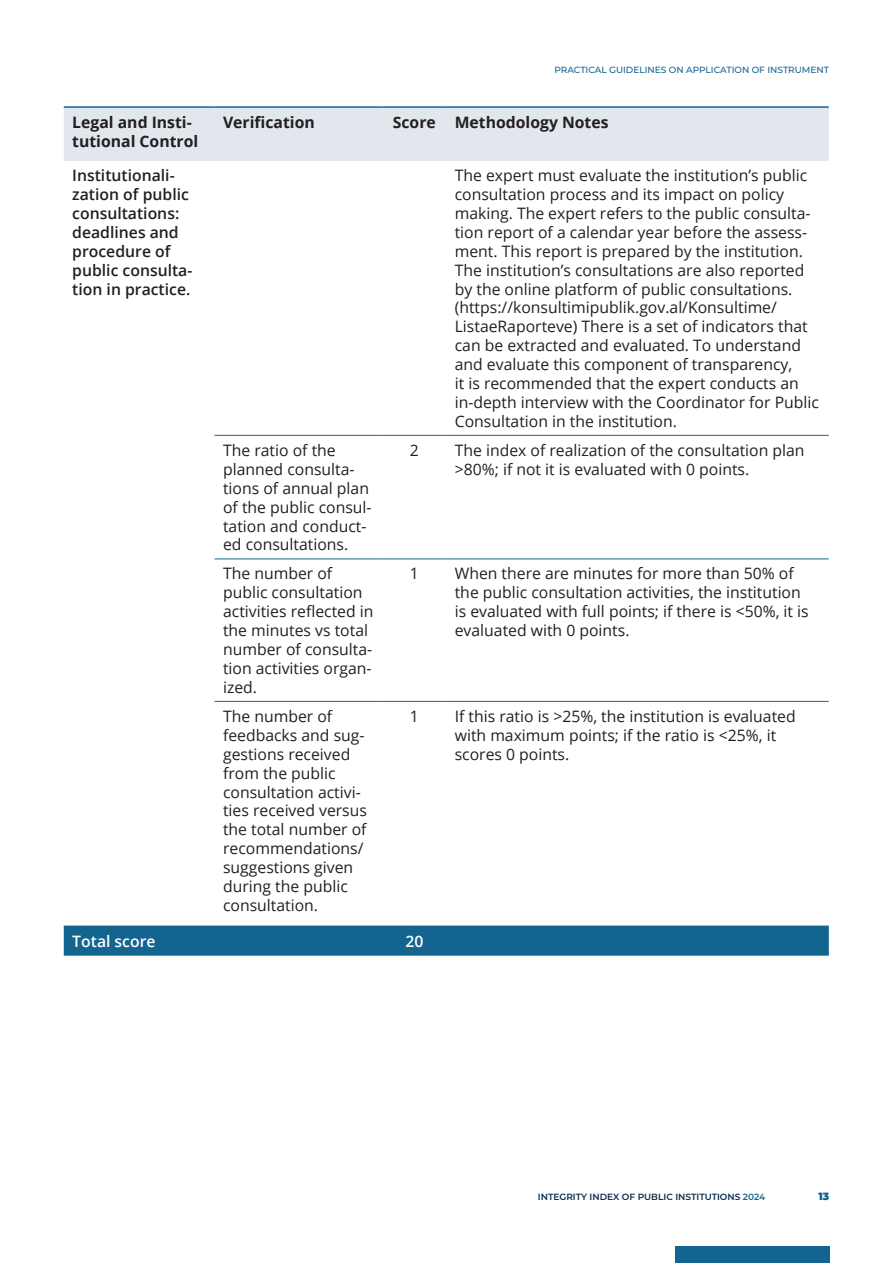
<style>
.page{position:relative;width:893px;height:1263px;background:#fff}
.page>*{position:absolute;margin:0;border:0;box-sizing:border-box;transform-origin:0 0}
.t1{font:15.75px/18.9px "Open Sans";color:#231f20}
.t2{font:600 15.75px/18.9px "Open Sans";color:#231f20}
.t3{font:700 15.75px/18.9px "Open Sans";color:#231f20}
.t4{font:600 15.75px "Open Sans";color:#fff}
.t5{font:900 10.5px "Montserrat";color:#13648e}
.t6{font:500 9px "Montserrat";color:#13648e}
.t7{font:600 9px "Montserrat";color:#082d4d}
.s1{color:#13648e}
</style>
<div class="page">
<div style="left:675px;top:1246px;width:154px;height:17px;background:#13648e"></div>
<div style="left:64px;top:108px;width:765px;height:53px;background:#e2e6ed"></div>
<div style="left:64px;top:927px;width:765px;height:28px;background:#13648e"></div>
<hr style="left:215px;top:435px;width:167px;height:1px;background:#13648e">
<hr style="left:382px;top:435px;width:64px;height:1px;background:#13648e">
<hr style="left:446px;top:435px;width:383px;height:1px;background:#13648e">
<hr style="left:215px;top:558px;width:167px;height:1px;background:#13648e">
<hr style="left:382px;top:558px;width:64px;height:1px;background:#13648e">
<hr style="left:446px;top:558px;width:383px;height:1px;background:#13648e">
<hr style="left:215px;top:701px;width:167px;height:1px;background:#13648e">
<hr style="left:382px;top:701px;width:64px;height:1px;background:#13648e">
<hr style="left:446px;top:701px;width:383px;height:1px;background:#13648e">
<hr style="left:64px;top:926px;width:151px;height:1px;background:#13648e">
<hr style="left:215px;top:926px;width:167px;height:1px;background:#13648e">
<hr style="left:382px;top:926px;width:64px;height:1px;background:#13648e">
<hr style="left:446px;top:926px;width:383px;height:1px;background:#13648e">
<hr style="left:64px;top:955px;width:151px;height:1px;background:#13648e">
<hr style="left:215px;top:955px;width:167px;height:1px;background:#13648e">
<hr style="left:382px;top:955px;width:64px;height:1px;background:#13648e">
<hr style="left:446px;top:955px;width:383px;height:1px;background:#13648e">
<hr style="left:64px;top:106px;width:151px;height:2px;background:#13648e">
<hr style="left:215px;top:106px;width:167px;height:2px;background:#13648e">
<hr style="left:382px;top:106px;width:64px;height:2px;background:#13648e">
<hr style="left:446px;top:106px;width:383px;height:2px;background:#13648e">
<p class="t6" style="left:554px;top:64px;width:276px">PRACTICAL GUIDELINES ON APPLICATION OF INSTRUMENT</p>
<p class="t3" style="left:72px;top:112px;width:128px">Legal and Insti&shy;tutional Control</p>
<p class="t3" style="left:223px;top:112px;width:93px">Verification</p>
<p class="t3" style="left:393px;top:112px;width:217px">Score Methodology Notes</p>
<p class="t2" style="left:72px;top:166px;width:122px">Institutionali&shy;zation of public consultations: deadlines and procedure of public consulta&shy;tion in practice.</p>
<p class="t1" style="left:455px;top:166px;width:366px">The expert must evaluate the institution’s public consultation process and its impact on policy making. The expert refers to the public consulta&shy;tion report of a calendar year before the assess&shy;ment. This report is prepared by the institution.<br>The institution’s consultations are also reported by the online platform of public consultations. (https://konsultimipublik.gov.al/Konsultime/ ListaeRaporteve) There is a set of indicators that can be extracted and evaluated. To understand and evaluate this component of transparency,<br>it is recommended that the expert conducts an in-depth interview with the Coordinator for Public Consultation in the institution.</p>
<p class="t1" style="left:223px;top:440px;width:150px">The ratio of the planned consulta&shy;tions of annual plan of the public consul&shy;tation and conduct&shy;ed consultations.</p>
<p class="t1" style="left:410px;top:440px;width:11px">2</p>
<p class="t1" style="left:455px;top:440px;width:351px">The index of realization of the consultation plan &gt;80%; if not it is evaluated with 0 points.</p>
<p class="t1" style="left:223px;top:564px;width:152px">The number of public consultation activities reflected in the minutes vs total number of consulta&shy;tion activities organ&shy;ized.</p>
<p class="t1" style="left:410px;top:564px;width:11px">1</p>
<p class="t1" style="left:455px;top:564px;width:355px">When there are minutes for more than 50% of the public consultation activities, the institution is evaluated with full points; if there is &lt;50%, it is evaluated with 0 points.</p>
<p class="t1" style="left:223px;top:706px;width:145px">The number of feedbacks and sug&shy;gestions received from the public consultation activi&shy;ties received versus the total number of recommendations/ suggestions given during the public consultation.</p>
<p class="t1" style="left:410px;top:706px;width:11px">1</p>
<p class="t1" style="left:455px;top:706px;width:342px">If this ratio is &gt;25%, the institution is evaluated with maximum points; if the ratio is &lt;25%, it scores 0 points.</p>
<p class="t4" style="left:72px;top:930px;width:85px">Total score</p>
<p class="t4" style="left:405px;top:930px;width:19px">20</p>
<p class="t7" style="left:538px;top:1190px;width:229px">INTEGRITY INDEX OF PUBLIC INSTITUTIONS <span class="s1">2024</span></p>
<p class="t5" style="left:818px;top:1188px;width:12px">13</p>
</div>
